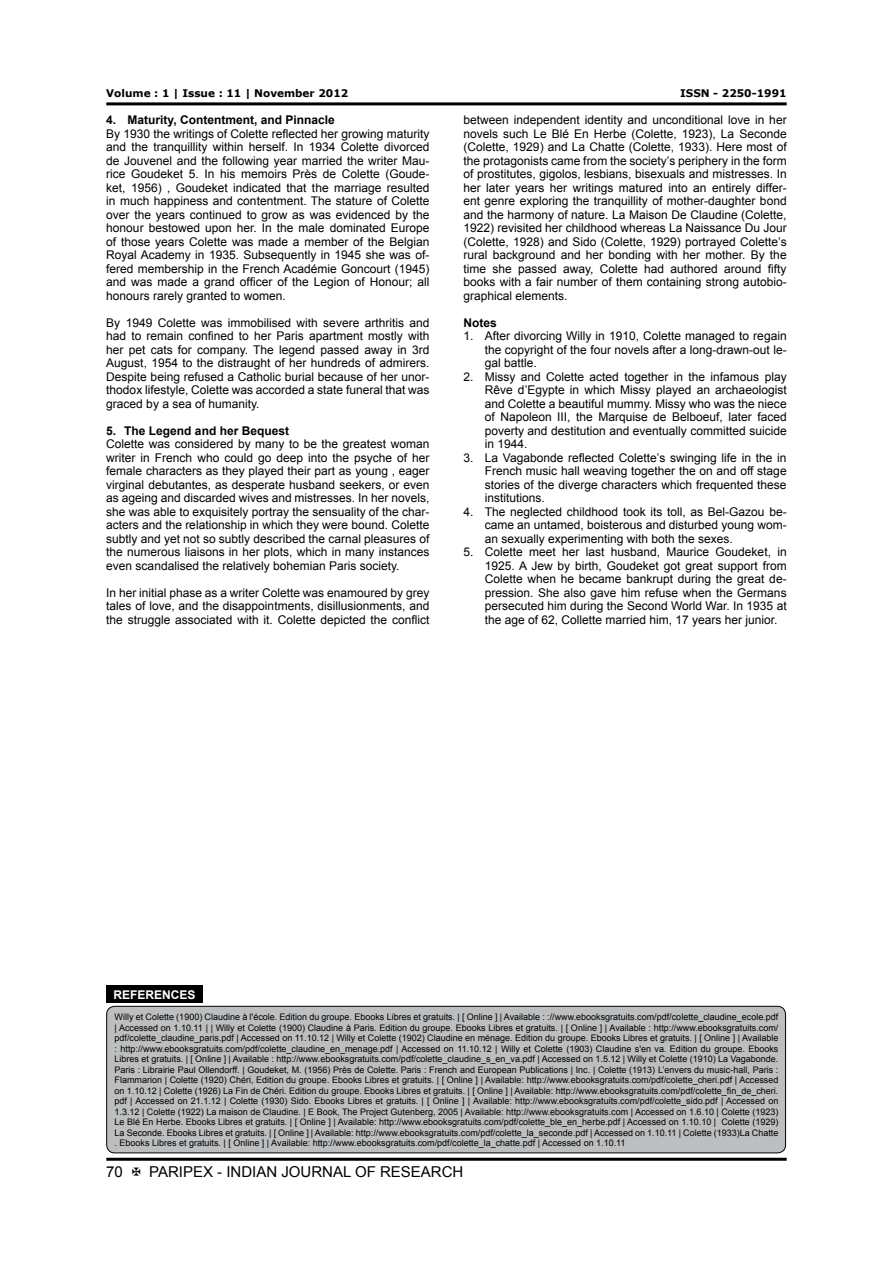
<style>
.page{position:relative;width:893px;height:1263px;background:#fff}
.page>*{position:absolute;margin:0;border:0;box-sizing:border-box;transform-origin:0 0}
.t1{font:15px "Arial";color:#000}
.t2{font:12px/13.5px "Arial";color:#000;text-align:justify}
.t3{font:700 12px "Arial";color:#000}
.t4{font:700 12px "Arial";color:#fff}
.t5{font:700 10.5px "Verdana";color:#000}
.t6{font:9px/10.5px "Arial";color:#000;text-align:justify}
</style>
<div class="page">
<hr style="left:106px;top:102px;width:681px;height:3px;background:#000">
<hr style="left:106px;top:1158px;width:681px;height:3px;background:#000">
<div style="left:107px;top:1006px;width:678px;height:147px;background:#bcbec0;border-radius:8px"></div>
<div style="left:106px;top:1006px;width:680px;height:147px;border:1px solid #000;border-radius:8px"></div>
<div style="left:106px;top:986px;width:96px;height:17px;background:#000"></div>
<p class="t5" style="left:106px;top:89px;width:243px">Volume : 1 | Issue : 11 | November 2012</p>
<p class="t5" style="left:680px;top:89px;width:108px">ISSN - 2250-1991</p>
<p class="t3" style="left:106px;top:115px;width:230px">4. Maturity, Contentment, and Pinnacle</p>
<p class="t2" style="left:106px;top:127px;width:325px">By 1930 the writings of Colette reflected her growing maturity and the tranquillity within herself. In 1934 Colette divorced de Jouvenel and the following year married the writer Mau&shy;rice Goudeket 5. In his memoirs Près de Colette (Goude&shy;ket, 1956) , Goudeket indicated that the marriage resulted in much happiness and contentment. The stature of Colette over the years continued to grow as was evidenced by the honour bestowed upon her. In the male dominated Europe of those years Colette was made a member of the Belgian Royal Academy in 1935. Subsequently in 1945 she was of&shy;fered membership in the French Académie Goncourt (1945) and was made a grand officer of the Legion of Honour; all honours rarely granted to women.</p>
<p class="t2" style="left:106px;top:317px;width:325px">By 1949 Colette was immobilised with severe arthritis and had to remain confined to her Paris apartment mostly with her pet cats for company. The legend passed away in 3rd August, 1954 to the distraught of her hundreds of admirers.<br>Despite being refused a Catholic burial because of her unor&shy;thodox lifestyle, Colette was accorded a state funeral that was graced by a sea of humanity.</p>
<p class="t3" style="left:106px;top:426px;width:184px">5. The Legend and her Bequest</p>
<p class="t2" style="left:106px;top:438px;width:325px">Colette was considered by many to be the greatest woman writer in French who could go deep into the psyche of her female characters as they played their part as young , eager virginal debutantes, as desperate husband seekers, or even as ageing and discarded wives and mistresses. In her novels, she was able to exquisitely portray the sensuality of the char&shy;acters and the relationship in which they were bound. Colette subtly and yet not so subtly described the carnal pleasures of the numerous liaisons in her plots, which in many instances even scandalised the relatively bohemian Paris society.</p>
<p class="t2" style="left:106px;top:587px;width:325px">In her initial phase as a writer Colette was enamoured by grey tales of love, and the disappointments, disillusionments, and the struggle associated with it. Colette depicted the conflict</p>
<p class="t2" style="left:463px;top:114px;width:325px">between independent identity and unconditional love in her novels such Le Blé En Herbe (Colette, 1923), La Seconde (Colette, 1929) and La Chatte (Colette, 1933). Here most of the protagonists came from the society’s periphery in the form of prostitutes, gigolos, lesbians, bisexuals and mistresses. In her later years her writings matured into an entirely differ&shy;ent genre exploring the tranquillity of mother-daughter bond and the harmony of nature. La Maison De Claudine (Colette, 1922) revisited her childhood whereas La Naissance Du Jour (Colette, 1928) and Sido (Colette, 1929) portrayed Colette’s rural background and her bonding with her mother. By the time she passed away, Colette had authored around fifty books with a fair number of them containing strong autobio&shy;graphical elements.</p>
<p class="t3" style="left:463px;top:318px;width:35px">Notes</p>
<p class="t2" style="left:485px;top:330px;width:303px;text-indent:-21px">1. After divorcing Willy in 1910, Colette managed to regain the copyright of the four novels after a long-drawn-out le&shy;gal battle.</p>
<p class="t2" style="left:485px;top:371px;width:303px;text-indent:-21px">2. Missy and Colette acted together in the infamous play Rêve d’Egypte in which Missy played an archaeologist and Colette a beautiful mummy. Missy who was the niece of Napoleon III, the Marquise de Belboeuf, later faced poverty and destitution and eventually committed suicide in 1944.</p>
<p class="t2" style="left:485px;top:451px;width:303px;text-indent:-21px">3. La Vagabonde reflected Colette’s swinging life in the in French music hall weaving together the on and off stage stories of the diverge characters which frequented these institutions.</p>
<p class="t2" style="left:485px;top:506px;width:303px;text-indent:-21px">4. The neglected childhood took its toll, as Bel-Gazou be&shy;came an untamed, boisterous and disturbed young wom&shy;an sexually experimenting with both the sexes.</p>
<p class="t2" style="left:485px;top:546px;width:303px;text-indent:-21px">5. Colette meet her last husband, Maurice Goudeket, in 1925. A Jew by birth, Goudeket got great support from Colette when he became bankrupt during the great de&shy;pression. She also gave him refuse when the Germans persecuted him during the Second World War. In 1935 at the age of 62, Collette married him, 17 years her junior.</p>
<p class="t4" style="left:113px;top:990px;width:84px">REFERENCES</p>
<p class="t6" style="left:115px;top:1013px;width:665px">Willy et Colette (1900) Claudine à l'école. Edition du groupe. Ebooks Libres et gratuits. | [ Online ] | Available : ://www.ebooksgratuits.com/pdf/colette_claudine_ecole.pdf | Accessed on 1.10.11 | | Willy et Colette (1900) Claudine à Paris. Edition du groupe. Ebooks Libres et gratuits. | [ Online ] | Available : http://www.ebooksgratuits.com/ pdf/colette_claudine_paris.pdf | Accessed on 11.10.12 | Willy et Colette (1902) Claudine en ménage. Edition du groupe. Ebooks Libres et gratuits. | [ Online ] | Available : http://www.ebooksgratuits.com/pdf/colette_claudine_en_menage.pdf | Accessed on 11.10.12 | Willy et Colette (1903) Claudine s'en va. Edition du groupe. Ebooks Libres et gratuits. | [ Online ] | Available : http://www.ebooksgratuits.com/pdf/colette_claudine_s_en_va.pdf | Accessed on 1.5.12 | Willy et Colette (1910) La Vagabonde.<br>Paris : Librairie Paul Ollendorff. | Goudeket, M. (1956) Près de Colette. Paris : French and European Publications | Inc. | Colette (1913) L’envers du music-hall, Paris :<br>Flammarion | Colette (1920) Chéri, Edition du groupe. Ebooks Libres et gratuits. | [ Online ] | Available: http://www.ebooksgratuits.com/pdf/colette_cheri.pdf | Accessed on 1.10.12 | Colette (1926) La Fin de Chéri. Edition du groupe. Ebooks Libres et gratuits. | [ Online ] | Available: http://www.ebooksgratuits.com/pdf/colette_fin_de_cheri. pdf | Accessed on 21.1.12 | Colette (1930) Sido. Ebooks Libres et gratuits. | [ Online ] | Available: http://www.ebooksgratuits.com/pdf/colette_sido.pdf | Accessed on 1.3.12 | Colette (1922) La maison de Claudine. | E Book, The Project Gutenberg, 2005 | Available: http://www.ebooksgratuits.com | Accessed on 1.6.10 | Colette (1923)<br>Le Blé En Herbe. Ebooks Libres et gratuits. | [ Online ] | Available: http://www.ebooksgratuits.com/pdf/colette_ble_en_herbe.pdf | Accessed on 1.10.10 | Colette (1929)<br>La Seconde. Ebooks Libres et gratuits. | [ Online ] | Available: http://www.ebooksgratuits.com/pdf/colette_la_seconde.pdf | Accessed on 1.10.11 | Colette (1933)La Chatte . Ebooks Libres et gratuits. | [ Online ] | Available: http://www.ebooksgratuits.com/pdf/colette_la_chatte.pdf | Accessed on 1.10.11</p>
<p class="t1" style="left:106px;top:1166px;width:18px">70</p>
<p class="t1" style="left:149px;top:1166px;width:316px">PARIPEX - INDIAN JOURNAL OF RESEARCH</p>
</div>
